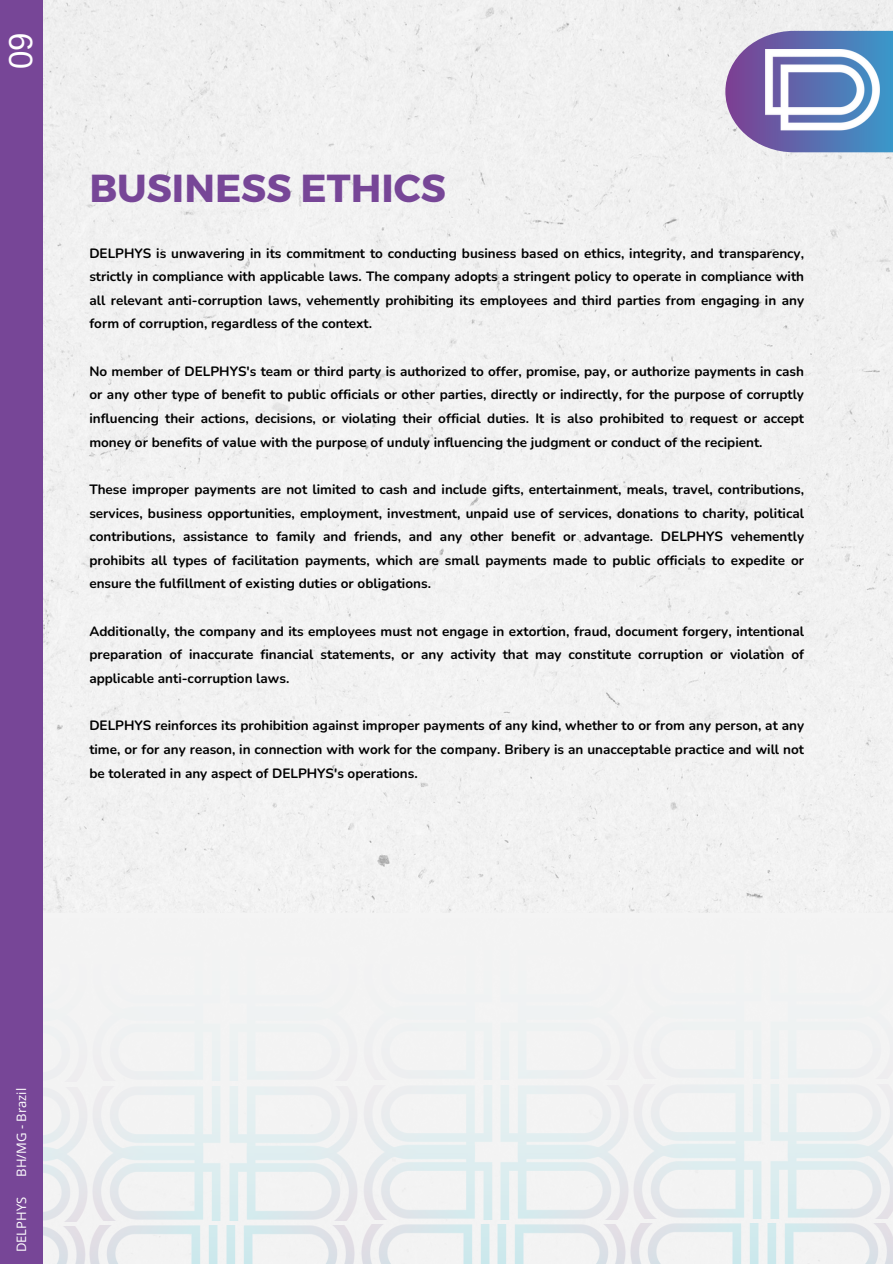
<style>
.page{position:relative;width:893px;height:1264px;background:#fff}
.page>*{position:absolute;margin:0;border:0;box-sizing:border-box;transform-origin:0 0}
.t1{font:700 39px "Montserrat";color:#774697}
.t2{font:33px "Arimo";color:#fff}
.t3{font:700 13.5px/23.7px "Nunito";color:#000;text-align:justify}
.t4{font:13.05px "Open Sans";color:#fff}
</style>
<div class="page">
<div style="left:43px;top:0;width:849px;height:914px;background:#f2f2f2"></div>
<svg style="left:43px;top:914px;width:849px;height:349px;fill:#f3f3f3"></svg>
<div style="left:0;top:0;width:43px;height:1263px;background:#774697"></div>
<svg style="left:725px;top:31px;width:167px;height:121px"></svg>
<img style="left:710px;top:50px;width:182px;height:98px">
<p class="t2" style="left:2px;top:69px;width:38px;rotate:-90deg">09</p>
<p class="t1" style="left:89px;top:163px;width:358px">BUSINESS ETHICS</p>
<p class="t3" style="left:89px;top:241px;width:716px">DELPHYS is unwavering in its commitment to conducting business based on ethics, integrity, and transparency, strictly in compliance with applicable laws. The company adopts a stringent policy to operate in compliance with all relevant anti-corruption laws, vehemently prohibiting its employees and third parties from engaging in any form of corruption, regardless of the context.</p>
<p class="t3" style="left:89px;top:359px;width:716px">No member of DELPHYS's team or third party is authorized to offer, promise, pay, or authorize payments in cash or any other type of benefit to public officials or other parties, directly or indirectly, for the purpose of corruptly influencing their actions, decisions, or violating their official duties. It is also prohibited to request or accept money or benefits of value with the purpose of unduly influencing the judgment or conduct of the recipient.</p>
<p class="t3" style="left:89px;top:477px;width:716px">These improper payments are not limited to cash and include gifts, entertainment, meals, travel, contributions, services, business opportunities, employment, investment, unpaid use of services, donations to charity, political contributions, assistance to family and friends, and any other benefit or advantage. DELPHYS vehemently prohibits all types of facilitation payments, which are small payments made to public officials to expedite or ensure the fulfillment of existing duties or obligations.</p>
<p class="t3" style="left:89px;top:619px;width:716px">Additionally, the company and its employees must not engage in extortion, fraud, document forgery, intentional preparation of inaccurate financial statements, or any activity that may constitute corruption or violation of applicable anti-corruption laws.</p>
<p class="t3" style="left:89px;top:714px;width:716px">DELPHYS reinforces its prohibition against improper payments of any kind, whether to or from any person, at any time, or for any reason, in connection with work for the company. Bribery is an unacceptable practice and will not be tolerated in any aspect of DELPHYS's operations.</p>
<p class="t4" style="left:12px;top:1176px;width:90px;rotate:-90deg">BH/MG - Brazil</p>
<p class="t4" style="left:12px;top:1252px;width:57px;rotate:-90deg">DELPHYS</p>
</div>
